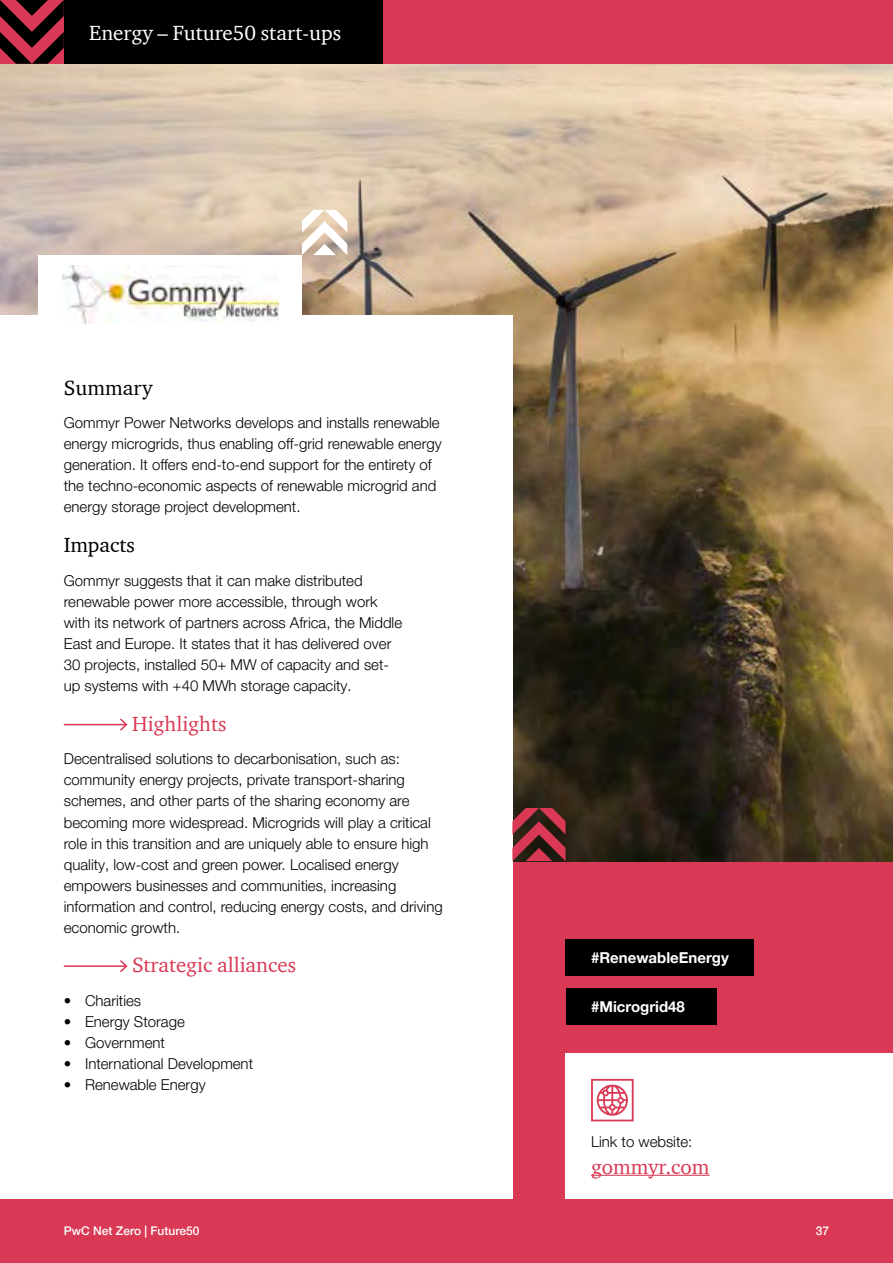
<style>
.page{position:relative;width:893px;height:1263px;background:#fff}
.page>*{position:absolute;margin:0;border:0;box-sizing:border-box;transform-origin:0 0}
.t1{font:21px "ITC Charter Com";color:#d93954}
.t2{font:21px "ITC Charter Com";color:#fff}
.t3{font:21px "ITC Charter Com";color:#000}
.t4{font:300 15px/21px "Helvetica Neue LT Pro";color:#000}
.t5{font:700 15px "Helvetica Neue LT Pro";color:#fff}
.t6{font:500 12px "Helvetica Neue LT Pro";color:#fff}
</style>
<div class="page">
<div style="left:0;top:861px;width:893px;height:402px;background:#d93954"></div>
<img style="left:0;top:64px;width:893px;height:797px">
<div style="left:0;top:315px;width:512px;height:884px;background:#fff"></div>
<hr style="left:64px;top:724px;width:62px;height:1px;background:#d93954">
<svg style="left:118px;top:718px;width:10px;height:13px"></svg>
<hr style="left:64px;top:965px;width:62px;height:2px;background:#d93954">
<svg style="left:118px;top:960px;width:10px;height:12px"></svg>
<div style="left:566px;top:1053px;width:327px;height:146px;background:#fff"></div>
<hr style="left:591px;top:1175px;width:119px;height:1px;background:#d93954">
<svg style="left:591px;top:1079px;width:43px;height:42px"></svg>
<div style="left:566px;top:939px;width:188px;height:36px;background:#000"></div>
<div style="left:566px;top:988px;width:150px;height:36px;background:#000"></div>
<div style="left:38px;top:255px;width:264px;height:72px;background:#fff"></div>
<img style="left:62px;top:265px;width:216px;height:59px">
<svg style="left:512px;top:808px;width:54px;height:53px"></svg>
<div style="left:0;top:0;width:893px;height:64px;background:#d93954"></div>
<svg style="left:0;top:0;width:64px;height:64px"></svg>
<div style="left:64px;top:0;width:319px;height:64px;background:#000"></div>
<svg style="left:302px;top:210px;width:45px;height:45px"></svg>
<h1 class="t2" style="left:89px;top:20px;width:253px">Energy – Future50 start-ups</h1>
<h1 class="t3" style="left:64px;top:375px;width:90px">Summary</h1>
<p class="t4" style="left:64px;top:412px;width:379px">Gommyr Power Networks develops and installs renewable energy microgrids, thus enabling off-grid renewable energy generation. It offers end-to-end support for the entirety of the techno-economic aspects of renewable microgrid and energy storage project development.</p>
<h1 class="t3" style="left:64px;top:532px;width:73px">Impacts</h1>
<p class="t4" style="left:64px;top:570px;width:340px">Gommyr suggests that it can make distributed renewable power more accessible, through work with its network of partners across Africa, the Middle East and Europe. It states that it has delivered over 30 projects, installed 50+ MW of capacity and set&shy;up systems with +40 MWh storage capacity.</p>
<h1 class="t1" style="left:132px;top:711px;width:96px">Highlights</h1>
<p class="t4" style="left:64px;top:748px;width:381px">Decentralised solutions to decarbonisation, such as: community energy projects, private transport-sharing schemes, and other parts of the sharing economy are becoming more widespread. Microgrids will play a critical role in this transition and are uniquely able to ensure high quality, low-cost and green power. Localised energy empowers businesses and communities, increasing information and control, reducing energy costs, and driving economic growth.</p>
<h1 class="t1" style="left:132px;top:952px;width:165px">Strategic alliances</h1>
<p class="t4" style="left:64px;top:990px;width:79px">• Charities</p>
<p class="t4" style="left:64px;top:1011px;width:123px">• Energy Storage</p>
<p class="t4" style="left:64px;top:1032px;width:103px">• Government</p>
<p class="t4" style="left:64px;top:1053px;width:191px">• International Development</p>
<p class="t4" style="left:64px;top:1074px;width:143px">• Renewable Energy</p>
<p class="t5" style="left:591px;top:948px;width:139px">#RenewableEnergy</p>
<p class="t5" style="left:591px;top:997px;width:95px">#Microgrid48</p>
<p class="t4" style="left:591px;top:1130px;width:103px">Link to website:</p>
<h1 class="t1" style="left:591px;top:1153px;width:120px">gommyr.com</h1>
<p class="t6" style="left:64px;top:1224px;width:137px">PwC Net Zero | Future50</p>
<p class="t6" style="left:816px;top:1224px;width:15px">37</p>
</div>
